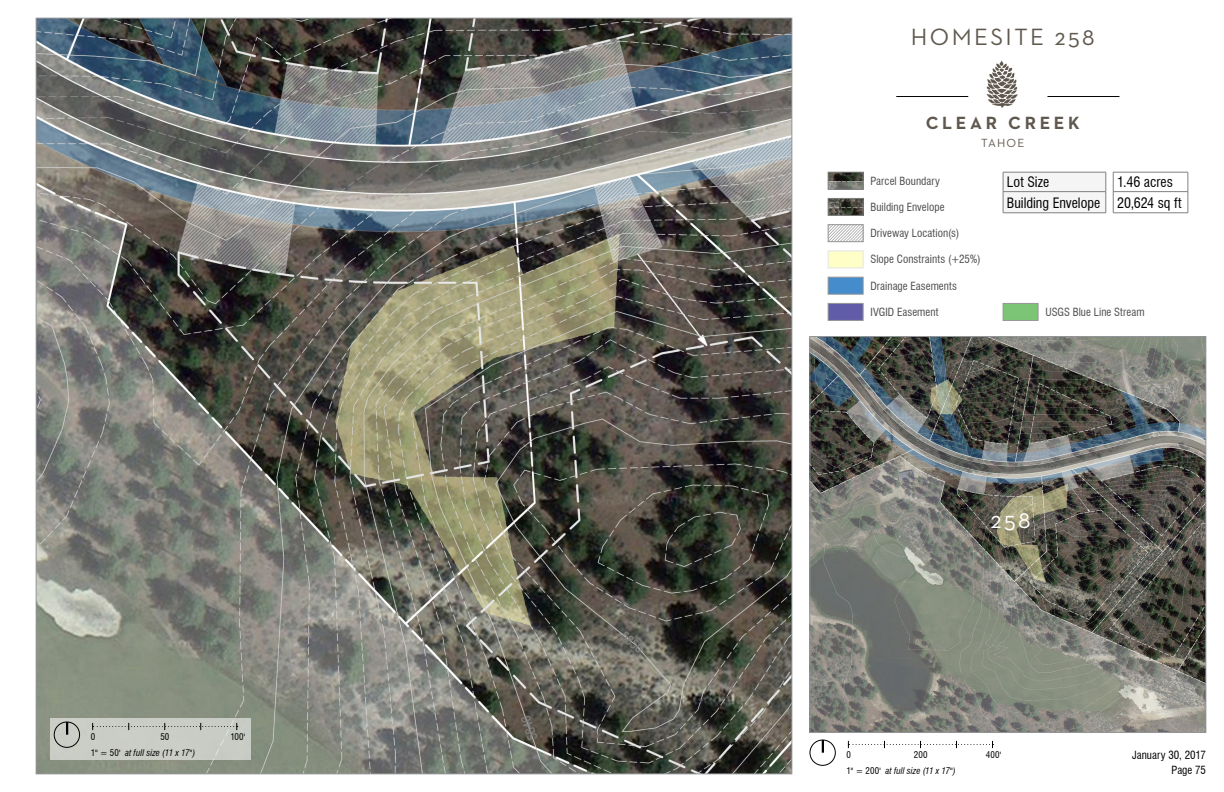
<style>
.page{position:relative;width:1224px;height:792px;background:#fff}
.page>*{position:absolute;margin:0;border:0;box-sizing:border-box;transform-origin:0 0}
.t1{font:24px "Neutraface 2 Text";letter-spacing:.1em;color:#5f584e}
.t2{font:24px "Neutraface 2 Text";color:#fff}
.t3{font:700 18px "Neutraface 2 Text";letter-spacing:.2em;color:#5f584e}
.t4{font:condensed 14px/20.3px "Swiss 721 BT";color:#000}
.t5{font:12px "Neutraface 2 Text";letter-spacing:.1em;color:#5f584e}
.t6{font:condensed 11px "Swiss 721 BT";letter-spacing:.005em;color:#4d4d4d}
.t7{font:condensed 11px/15px "Swiss 721 BT";color:#000;text-align:right}
.t8{font:italic condensed 9px "Swiss 721 BT";letter-spacing:.005em;color:#000}
.t9{font:condensed 9px "Swiss 721 BT";letter-spacing:.02em;color:#000}
.s1{font-style:normal}
</style>
<div class="page">
<img style="left:812px;top:338px;width:392px;height:393px">
<div style="left:810px;top:336px;width:396px;height:397px;border:1px solid #939598"></div>
<img style="left:38px;top:20px;width:752px;height:752px">
<div style="left:50px;top:718px;width:200px;height:42px;background:#c9cdc5"></div>
<img style="left:986px;top:61px;width:32px;height:47px">
<hr style="left:896px;top:96px;width:72px;height:1px;background:#040503">
<hr style="left:1047px;top:96px;width:72px;height:1px;background:#040503">
<svg style="left:1003px;top:172px;width:104px;height:41px"></svg>
<hr style="left:1003px;top:213px;width:103px;height:1px;background:#808080">
<svg style="left:848px;top:741px;width:146px;height:7px"></svg>
<div style="left:810px;top:740px;width:26px;height:26px;border:1px solid #000;border-radius:50%"></div>
<svg style="left:822px;top:740px;width:2px;height:13px"></svg>
<img style="left:830px;top:227px;width:31px;height:13px">
<div style="left:828px;top:225px;width:35px;height:17px;border:1px solid #939598"></div>
<img style="left:830px;top:200px;width:31px;height:14px">
<div style="left:828px;top:198px;width:35px;height:18px;border:1px solid #808080"></div>
<img style="left:830px;top:174px;width:31px;height:13px">
<div style="left:828px;top:172px;width:35px;height:17px;border:1px solid #808080"></div>
<div style="left:828px;top:251px;width:35px;height:17px;background:#fffec6"></div>
<div style="left:828px;top:277px;width:35px;height:17px;background:#448ccb;border:1px solid #939598"></div>
<div style="left:828px;top:303px;width:35px;height:18px;background:#605ca8;border:1px solid #939598"></div>
<div style="left:1003px;top:303px;width:35px;height:18px;background:#7cc576;border:1px solid #939598"></div>
<svg style="left:92px;top:723px;width:146px;height:7px"></svg>
<div style="left:54px;top:722px;width:26px;height:26px;border:1px solid #000;border-radius:50%"></div>
<svg style="left:66px;top:722px;width:2px;height:13px"></svg>
<hr style="left:1113px;top:172px;width:75px;height:1px;background:#808080">
<hr style="left:1113px;top:191px;width:75px;height:1px;background:#808080">
<svg style="left:1113px;top:172px;width:1px;height:41px"></svg>
<svg style="left:1188px;top:172px;width:1px;height:41px"></svg>
<hr style="left:1113px;top:213px;width:75px;height:1px;background:#808080">
<p class="t9" style="left:91px;top:731px;width:6px">0</p>
<p class="t9" style="left:160px;top:731px;width:11px">50</p>
<p class="t9" style="left:230px;top:731px;width:16px">100'</p>
<p class="t8" style="left:91px;top:747px;width:106px"><span class="s1">1" = 50'</span> at full size (11 x 17")</p>
<p class="t1" style="left:911px;top:22px;width:185px">HOMESITE 258</p>
<p class="t3" style="left:926px;top:112px;width:156px">CLEAR CREEK</p>
<p class="t5" style="left:981px;top:136px;width:45px">TAHOE</p>
<p class="t6" style="left:870px;top:174px;width:71px">Parcel Boundary</p>
<p class="t6" style="left:870px;top:201px;width:76px">Building Envelope</p>
<p class="t6" style="left:870px;top:227px;width:90px">Driveway Location(s)</p>
<p class="t4" style="left:1007px;top:172px;width:95px">Lot Size<br>Building Envelope</p>
<p class="t4" style="left:1117px;top:172px;width:57px">1.46 acres</p>
<p class="t4" style="left:1117px;top:192px;width:66px">20,624 sq ft</p>
<p class="t6" style="left:870px;top:253px;width:112px">Slope Constraints (+25%)</p>
<p class="t6" style="left:870px;top:279px;width:88px">Drainage Easements</p>
<p class="t6" style="left:870px;top:306px;width:70px">IVGID Easement</p>
<p class="t6" style="left:1045px;top:306px;width:101px">USGS Blue Line Stream</p>
<p class="t2" style="left:991px;top:505px;width:42px">258</p>
<p class="t9" style="left:847px;top:749px;width:6px">0</p>
<p class="t9" style="left:914px;top:749px;width:15px">200</p>
<p class="t9" style="left:986px;top:749px;width:17px">400'</p>
<p class="t8" style="left:847px;top:765px;width:111px"><span class="s1">1" = 200'</span> at full size (11 x 17")</p>
<p class="t7" style="left:1132px;top:748px;width:75px">January 30, 2017<br>Page 75</p>
</div>
